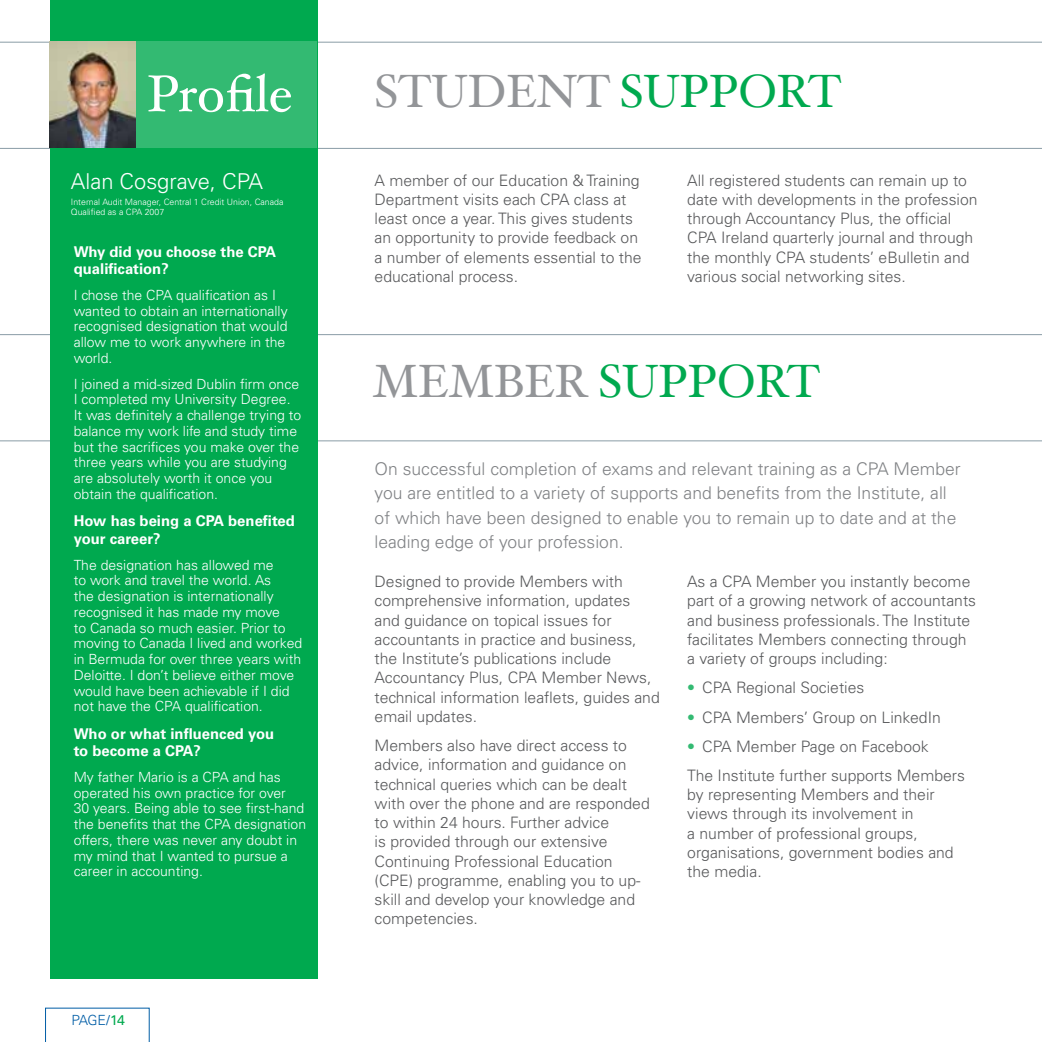
<style>
.page{position:relative;width:1042px;height:1042px;background:#fff}
.page>*{position:absolute;margin:0;border:0;box-sizing:border-box;transform-origin:0 0}
.t1{font:51.8px "Hoefler Text";color:#fff}
.t2{font:46.73px "Hoefler Text";color:#939598}
.t3{font:46.73px "Hoefler Text";color:#00a94f}
.t4{font:300 21.88px "Univers";color:#fff}
.t5{font:300 17.5px/24.5px "Univers";color:#808285}
.t6{font:300 15.75px/19.2px "Univers";color:#58595b}
.t7{font:700 14.88px/17.5px "Univers";color:#fff}
.t8{font:300 14px/15.8px "Univers";color:#fff}
.t9{font:300 14px "Univers";color:#005da6}
.t10{font:300 8.75px/10.5px "Univers";color:#fff}
.s1{font-weight:400}
.s2{font-weight:400;color:#00a94f}
.s3{color:#00a94f}
.s4{color:#939598}
.s5{color:#33ba72}
</style>
<div class="page">
<svg style="left:45px;top:1007px;width:105px;height:35px"></svg>
<div style="left:50px;top:1014px;width:96px;height:28px;background:#fff"></div>
<hr style="left:0;top:42px;width:1042px;height:1px;background:#899ca6">
<hr style="left:0;top:334px;width:1042px;height:1px;background:#899ca6">
<hr style="left:0;top:148px;width:1042px;height:1px;background:#899ca6">
<hr style="left:0;top:440px;width:1042px;height:1px;background:#899ca6">
<div style="left:50px;top:0;width:267px;height:979px;background:#00a94f"></div>
<div style="left:50px;top:42px;width:267px;height:106px;background:#33ba72"></div>
<img style="left:50px;top:42px;width:86px;height:106px">
<h1 class="t1" style="left:147px;top:63px;width:147px">Profile</h1>
<h3 class="t4" style="left:71px;top:168px;width:194px">Alan Cosgrave, CPA</h3>
<p class="t10" style="left:71px;top:197px;width:214px">Internal Audit Manager, Central 1 Credit Union, Canada<br>Qualified as a CPA 2007</p>
<p class="t7" style="left:74px;top:243px;width:204px">Why did you choose the CPA qualification?</p>
<p class="t8" style="left:74px;top:287px;width:215px">I chose the CPA qualification as I wanted to obtain an internationally recognised designation that would allow me to work anywhere in the world.</p>
<p class="t8" style="left:74px;top:376px;width:229px">I joined a mid-sized Dublin firm once I completed my University Degree.<br>It was definitely a challenge trying to balance my work life and study time but the sacrifices you make over the three years while you are studying are absolutely worth it once you obtain the qualification.</p>
<p class="t7" style="left:74px;top:512px;width:223px">How has being a CPA benefited your career?</p>
<p class="t8" style="left:74px;top:557px;width:230px">The designation has allowed me<br>to work and travel the world. As<br>the designation is internationally recognised it has made my move<br>to Canada so much easier. Prior to moving to Canada I lived and worked in Bermuda for over three years with Deloitte. I don’t believe either move would have been achievable if I did not have the CPA qualification.</p>
<p class="t7" style="left:74px;top:725px;width:202px">Who or what influenced you to become a CPA?</p>
<p class="t8" style="left:74px;top:769px;width:234px">My father Mario is a CPA and has operated his own practice for over<br>30 years. Being able to see first-hand the benefits that the CPA designation offers, there was never any doubt in my mind that I wanted to pursue a career in accounting.</p>
<p class="t9" style="left:71px;top:1012px;width:55px">PAGE<span class="s1">/</span><span class="s2">14</span></p>
<h2 class="t2" style="left:375px;top:63px;width:468px">STUDENT <span class="s3">SUPPORT</span></h2>
<p class="t6" style="left:375px;top:170px;width:268px">A member of our Education &amp; Training Department visits each CPA class at least once a year. This gives students an opportunity to provide feedback on a number of elements essential to the educational process.</p>
<p class="t6" style="left:687px;top:170px;width:292px">All registered students can remain up to date with developments in the profession through Accountancy Plus, the official CPA Ireland quarterly journal and through the monthly CPA students’ eBulletin and various social networking sites.</p>
<h2 class="t3" style="left:373px;top:354px;width:449px"><span class="s4">MEMBER</span> SUPPORT</h2>
<p class="t5" style="left:375px;top:456px;width:587px">On successful completion of exams and relevant training as a CPA Member you are entitled to a variety of supports and benefits from the Institute, all of which have been designed to enable you to remain up to date and at the leading edge of your profession.</p>
<p class="t6" style="left:375px;top:572px;width:287px">Designed to provide Members with comprehensive information, updates and guidance on topical issues for accountants in practice and business, the Institute’s publications include Accountancy Plus, CPA Member News, technical information leaflets, guides and email updates.</p>
<p class="t6" style="left:375px;top:736px;width:277px">Members also have direct access to advice, information and guidance on technical queries which can be dealt with over the phone and are responded to within 24 hours. Further advice<br>is provided through our extensive Continuing Professional Education (CPE) programme, enabling you to up&shy;skill and develop your knowledge and competencies.</p>
<p class="t6" style="left:687px;top:572px;width:290px">As a CPA Member you instantly become part of a growing network of accountants and business professionals. The Institute facilitates Members connecting through a variety of groups including:</p>
<p class="t6" style="left:687px;top:678px;width:179px"><span class="s5">•</span> CPA Regional Societies</p>
<p class="t6" style="left:687px;top:707px;width:255px"><span class="s5">•</span> CPA Members’ Group on LinkedIn</p>
<p class="t6" style="left:687px;top:731px;width:279px;line-height:29.2px"><span class="s5">•</span> CPA Member Page on Facebook<br>The Institute further supports Members</p>
<p class="t6" style="left:687px;top:785px;width:268px">by representing Members and their views through its involvement in<br>a number of professional groups, organisations, government bodies and the media.</p>
</div>
